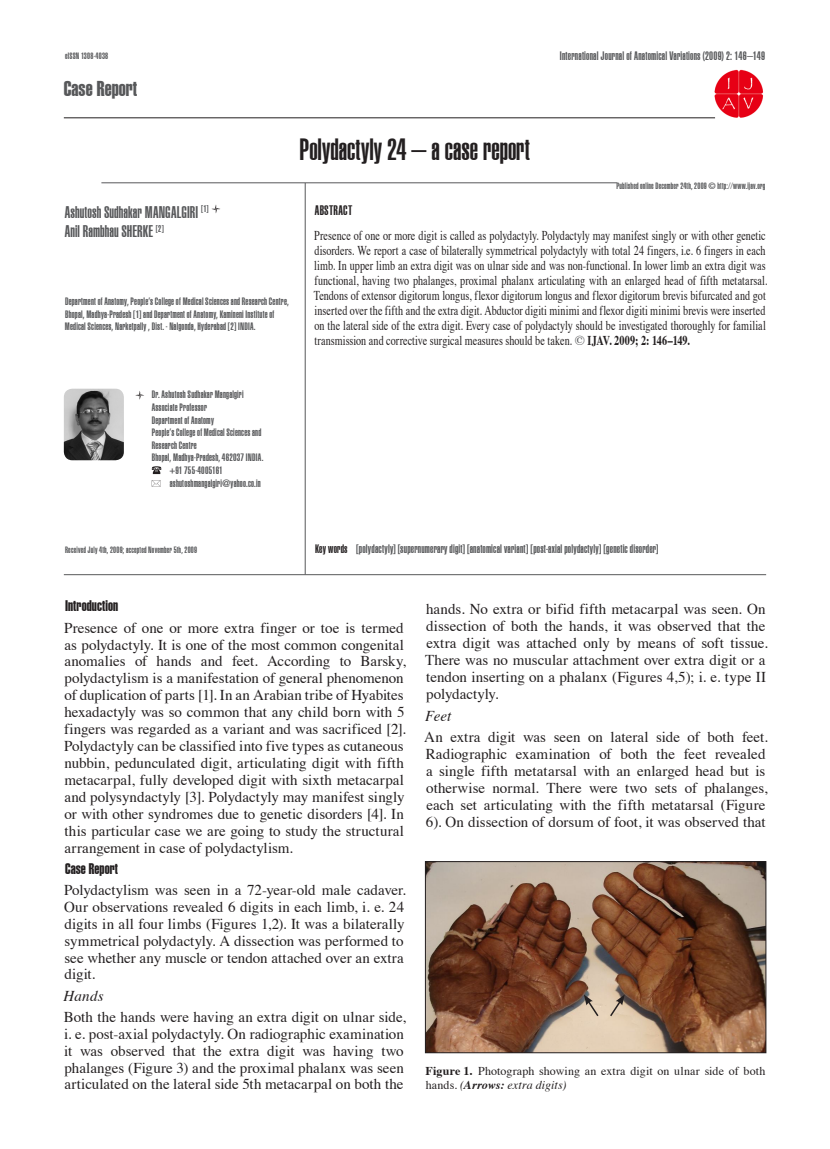
<style>
.page{position:relative;width:830px;height:1149px;background:#fff}
.page>*{position:absolute;margin:0;border:0;box-sizing:border-box;transform-origin:0 0}
.t1{font:30px "Helvetica Compressed Ultra";color:#231f20}
.t2{font:21px "Helvetica Compressed Extra";color:#57585a}
.t3{font:16.5px "Helvetica Compressed Ultra";letter-spacing:.005em;color:#57585a}
.Text_Block{font:15px/17px "Times";color:#231f20}
.Text_Block-2{font:15px "Helvetica Compressed Extra";letter-spacing:.01em;color:#231f20}
.Text_Block-3{font:italic 15px "Times";letter-spacing:.005em;color:#231f20}
.Abstract{font:13.5px/15px "Times";letter-spacing:.005em;color:#231f20;scale:.75 1}
.t4{font:13.5px "Helvetica Compressed Ultra";letter-spacing:.02em;color:#231f20}
.t5{font:12px "Helvetica Compressed Ultra";letter-spacing:.015em;color:#57585a}
.t6{font:12px/14.4px "Times";letter-spacing:.005em;color:#231f20}
.t7{font:10.5px/12.6px "Helvetica Compressed Ultra";letter-spacing:.02em;color:#57585a}
.t8{font:9px "Helvetica Compressed Ultra";letter-spacing:.025em;color:#57585a}
.s1{color:#57585a}
.s2{font-weight:700}
.s3{color:#231f20}
.s4{font-style:italic}
.s5{font-weight:700;font-style:italic}
</style>
<div class="page">
<svg style="left:211px;top:204px;width:9px;height:9px"></svg>
<img style="left:64px;top:388px;width:60px;height:72px">
<svg style="left:135px;top:391px;width:9px;height:8px"></svg>
<svg style="left:152px;top:466px;width:9px;height:8px"></svg>
<svg style="left:152px;top:480px;width:8px;height:6px"></svg>
<hr style="left:101px;top:182px;width:515px;height:1px;background:#57585a">
<hr style="left:305px;top:183px;width:1px;height:391px;background:#57585a">
<hr style="left:64px;top:574px;width:701px;height:1px;background:#57585a">
<img style="left:712px;top:69px;width:51px;height:50px">
<hr style="left:64px;top:117px;width:650px;height:1px;background:#231f20">
<img style="left:427px;top:863px;width:336px;height:187px">
<div style="left:425px;top:861px;width:340px;height:191px;border:1px solid #231f20"></div>
<svg style="left:583px;top:994px;width:16px;height:23px"></svg>
<svg style="left:608px;top:994px;width:16px;height:23px"></svg>
<p class="t8" style="left:65px;top:51px;width:45px">eISSN 1308-4038</p>
<p class="t2" style="left:64px;top:75px;width:75px">Case Report</p>
<p class="t5" style="left:559px;top:48px;width:207px">International Journal of Anatomical Variations (2009) 2: 146–149</p>
<p class="t3" style="left:65px;top:202px;width:145px">Ashutosh Sudhakar MANGALGIRI <sup>[1]</sup></p>
<p class="t3" style="left:65px;top:222px;width:101px">Anil Rambhau SHERKE <sup>[2]</sup></p>
<p class="t7" style="left:65px;top:295px;width:225px">Department of Anatomy, People’s College of Medical Sciences and Research Centre,<br>Bhopal, Madhya-Pradesh [1] and Department of Anatomy, Kamineni Institute of<br>Medical Sciences, Narketpally , Dist. - Nalgonda, Hyderabad [2] INDIA.</p>
<p class="t1" style="left:299px;top:132px;width:232px">Polydactyly 24 – a case report</p>
<p class="t8" style="left:616px;top:181px;width:150px">Published online December 24th, 2009 © http://www.ijav.org</p>
<p class="t4" style="left:315px;top:202px;width:39px">ABSTRACT</p>
<p class="Abstract" style="left:314px;top:227px;width:605px">Presence of one or more digit is called as polydactyly. Polydactyly may manifest singly or with other genetic disorders. We report a case of bilaterally symmetrical polydactyly with total 24 fingers, i.e. 6 fingers in each limb. In upper limb an extra digit was on ulnar side and was non-functional. In lower limb an extra digit was functional, having two phalanges, proximal phalanx articulating with an enlarged head of fifth metatarsal.<br>Tendons of extensor digitorum longus, flexor digitorum longus and flexor digitorum brevis bifurcated and got inserted over the fifth and the extra digit. Abductor digiti minimi and flexor digiti minimi brevis were inserted on the lateral side of the extra digit. Every case of polydactyly should be investigated thoroughly for familial transmission and corrective surgical measures should be taken. <span class="s1">©</span> <span class="s2">IJAV. 2009; 2: 146–149.</span></p>
<p class="t7" style="left:152px;top:388px;width:93px">Dr. Ashutosh Sudhakar Mangalgiri</p>
<p class="t7" style="left:152px;top:401px;width:57px">Associate Professor</p>
<p class="t7" style="left:152px;top:413px;width:64px">Department of Anatomy</p>
<p class="t7" style="left:152px;top:426px;width:111px">People’s College of Medical Sciences and</p>
<p class="t7" style="left:152px;top:438px;width:47px">Research Centre</p>
<p class="t7" style="left:152px;top:451px;width:113px">Bhopal, Madhya-Pradesh, 462037 INDIA.</p>
<p class="t7" style="left:170px;top:464px;width:54px">+91 755-4005161</p>
<p class="t7" style="left:170px;top:476px;width:92px">ashutoshmangalgiri@yahoo.co.in</p>
<p class="t8" style="left:65px;top:544px;width:133px">Received July 4th, 2009; accepted November 5th, 2009</p>
<p class="t5" style="left:315px;top:542px;width:345px"><span class="s3">Key words</span> [polydactyly] [supernumerary digit] [anatomical variant] [post-axial polydactyly] [genetic disorder]</p>
<p class="Text_Block-2" style="left:65px;top:597px;width:55px">Introduction</p>
<p class="Text_Block" style="left:64px;top:617px;width:343px">Presence of one or more extra finger or toe is termed as polydactyly. It is one of the most common congenital anomalies of hands and feet. According to Barsky, polydactylism is a manifestation of general phenomenon of duplication of parts [1]. In an Arabian tribe of Hyabites hexadactyly was so common that any child born with 5 fingers was regarded as a variant and was sacrificed [2].<br>Polydactyly can be classified into five types as cutaneous nubbin, pedunculated digit, articulating digit with fifth metacarpal, fully developed digit with sixth metacarpal and polysyndactyly [3]. Polydactyly may manifest singly or with other syndromes due to genetic disorders [4]. In this particular case we are going to study the structural arrangement in case of polydactylism.</p>
<p class="Text_Block-2" style="left:65px;top:859px;width:54px">Case Report</p>
<p class="Text_Block" style="left:64px;top:879px;width:343px">Polydactylism was seen in a 72-year-old male cadaver.<br>Our observations revealed 6 digits in each limb, i. e. 24 digits in all four limbs (Figures 1,2). It was a bilaterally symmetrical polydactyly. A dissection was performed to see whether any muscle or tendon attached over an extra digit.</p>
<p class="Text_Block-3" style="left:63px;top:982px;width:41px">Hands</p>
<p class="Text_Block" style="left:64px;top:1006px;width:343px">Both the hands were having an extra digit on ulnar side, i. e. post-axial polydactyly. On radiographic examination it was observed that the extra digit was having two phalanges (Figure 3) and the proximal phalanx was seen articulated on the lateral side 5th metacarpal on both the</p>
<p class="Text_Block" style="left:425px;top:599px;width:344px">hands. No extra or bifid fifth metacarpal was seen. On dissection of both the hands, it was observed that the extra digit was attached only by means of soft tissue.<br>There was no muscular attachment over extra digit or a tendon inserting on a phalanx (Figures 4,5); i. e. type II polydactyly.</p>
<p class="Text_Block-3" style="left:425px;top:702px;width:28px">Feet</p>
<p class="Text_Block" style="left:424px;top:727px;width:345px">An extra digit was seen on lateral side of both feet.<br>Radiographic examination of both the feet revealed a single fifth metatarsal with an enlarged head but is otherwise normal. There were two sets of phalanges, each set articulating with the fifth metatarsal (Figure 6). On dissection of dorsum of foot, it was observed that</p>
<p class="t6" style="left:425px;top:1062px;width:341px"><span class="s2">Figure 1.</span> Photograph showing an extra digit on ulnar side of both hands. <span class="s4">(</span><span class="s5">Arrows:</span> <span class="s4">extra digits)</span></p>
</div>
